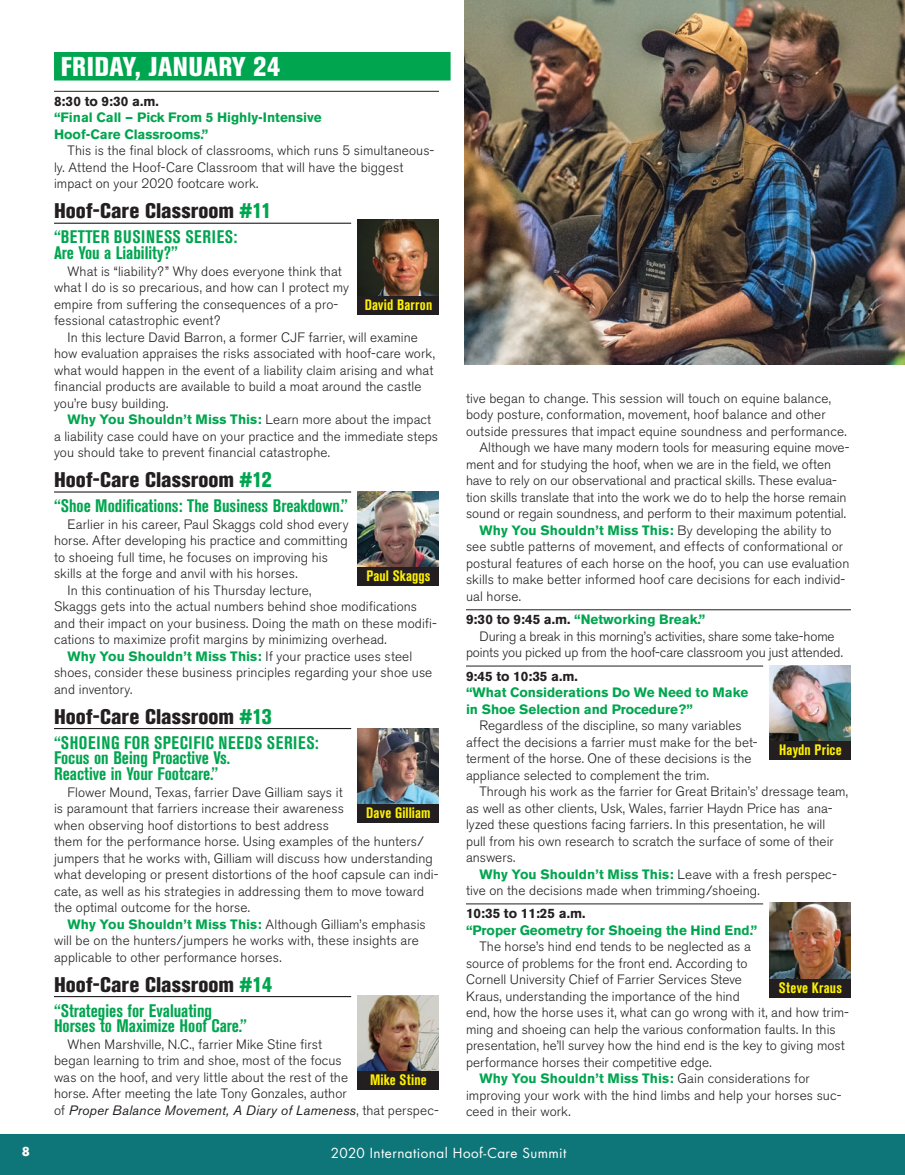
<style>
.page{position:relative;width:905px;height:1175px;background:#fff}
.page>*{position:absolute;margin:0;border:0;box-sizing:border-box;transform-origin:0 0}
.FRIDAY_GREEN{font:800 condensed 27px "Akzidenz Grotesk BE";letter-spacing:.02em;color:#fff}
.Classroom_Header_Gre{font:800 condensed 21px "Akzidenz Grotesk BE";color:#231f20}
.Classroom_Title_GREE{font:700 condensed 18px/15.8px "Akzidenz Grotesk BE";color:#00a54f}
.Classroom_Title_GREE-2{font:700 condensed 18px/15.8px "Akzidenz Grotesk BE";letter-spacing:.02em;color:#00a54f}
.Headshot_Name{font:700 condensed 15px "Akzidenz Grotesk BE";letter-spacing:.015em;color:#fff101}
.Scedule_Time_Body_Co{font:300 13.5px/16.5px "Akzidenz Grotesk BE";letter-spacing:.005em;color:#231f20}
.Shouldn_t_Miss__red{font:300 13.5px/16.5px "Akzidenz Grotesk BE";letter-spacing:.01em;color:#231f20}
._1_Schedule_Times_Gr{font:700 13.5px/16.5px "Akzidenz Grotesk BE";color:#00a54f}
.t1{font:13.5px "Futura";letter-spacing:.03em;color:#fff}
.t2{font:700 12px "Futura";color:#fff}
.s1{color:#231f20}
.s2{color:#00a54f}
.s3{font-weight:700;color:#00a54f}
.s4{font-weight:400;font-style:italic}
</style>
<div class="page">
<div style="left:0;top:1134px;width:904px;height:40px;background:#0e7579"></div>
<div style="left:54px;top:52px;width:396px;height:28px;background:#00a54f"></div>
<hr style="left:54px;top:91px;width:385px;height:1px;background:#231f20">
<hr style="left:54px;top:223px;width:297px;height:1px;background:#231f20">
<hr style="left:54px;top:491px;width:297px;height:1px;background:#231f20">
<hr style="left:54px;top:728px;width:297px;height:1px;background:#231f20">
<hr style="left:54px;top:996px;width:297px;height:1px;background:#231f20">
<hr style="left:466px;top:609px;width:384px;height:1px;background:#231f20">
<hr style="left:466px;top:665px;width:297px;height:1px;background:#231f20">
<hr style="left:466px;top:903px;width:297px;height:1px;background:#231f20">
<img style="left:358px;top:219px;width:81px;height:77px">
<div style="left:358px;top:296px;width:81px;height:18px;background:#231f20"></div>
<img style="left:358px;top:491px;width:81px;height:77px">
<div style="left:358px;top:568px;width:81px;height:18px;background:#231f20"></div>
<img style="left:358px;top:728px;width:81px;height:77px">
<div style="left:358px;top:805px;width:81px;height:18px;background:#231f20"></div>
<img style="left:358px;top:995px;width:81px;height:77px">
<div style="left:358px;top:1072px;width:81px;height:18px;background:#231f20"></div>
<img style="left:770px;top:665px;width:80px;height:77px">
<div style="left:770px;top:742px;width:80px;height:18px;background:#231f20"></div>
<img style="left:464px;top:0;width:440px;height:365px">
<img style="left:770px;top:903px;width:80px;height:76px">
<div style="left:770px;top:979px;width:80px;height:18px;background:#231f20"></div>
<p class="t2" style="left:22px;top:1143px;width:10px">8</p>
<p class="FRIDAY_GREEN" style="left:61px;top:51px;width:221px">FRIDAY, JANUARY 24</p>
<p class="_1_Schedule_Times_Gr" style="left:54px;top:93px;width:269px"><span class="s1">8:30 to 9:30 a.m.<br></span>“Final Call — Pick From 5 Highly-Intensive<br>Hoof-Care Classrooms.”</p>
<p class="Scedule_Time_Body_Co" style="left:54px;top:143px;width:382px;text-indent:14px">This is the final block of classrooms, which runs 5 simultaneous&shy;ly. Attend the Hoof-Care Classroom that will have the biggest impact on your 2020 footcare work.</p>
<p class="Classroom_Header_Gre" style="left:54px;top:199px;width:219px">Hoof-Care Classroom <span class="s2">#11</span></p>
<p class="Classroom_Title_GREE-2" style="left:54px;top:229px;width:185px">“BETTER BUSINESS SERIES:<br>Are You a Liability?”</p>
<p class="Scedule_Time_Body_Co" style="left:54px;top:263px;width:296px;text-indent:14px">What is “liability?” Why does everyone think that what I do is so precarious, and how can I protect my empire from suffering the consequences of a pro&shy;fessional catastrophic event?</p>
<p class="Scedule_Time_Body_Co" style="left:54px;top:329px;width:382px;text-indent:14px">In this lecture David Barron, a former CJF farrier, will examine how evaluation appraises the risks associated with hoof-care work, what would happen in the event of a liability claim arising and what financial products are available to build a moat around the castle you’re busy building.</p>
<p class="Shouldn_t_Miss__red" style="left:54px;top:411px;width:385px;text-indent:14px"><span class="s3">Why You Shouldn’t Miss This:</span> Learn more about the impact a liability case could have on your practice and the immediate steps you should take to prevent financial catastrophe.</p>
<p class="Classroom_Header_Gre" style="left:54px;top:467px;width:219px">Hoof-Care Classroom <span class="s2">#12</span></p>
<p class="Classroom_Title_GREE" style="left:54px;top:498px;width:295px">“Shoe Modifications: The Business Breakdown.”</p>
<p class="Scedule_Time_Body_Co" style="left:54px;top:516px;width:296px;text-indent:14px">Earlier in his career, Paul Skaggs cold shod every horse. After developing his practice and committing to shoeing full time, he focuses on improving his skills at the forge and anvil with his horses.</p>
<p class="Scedule_Time_Body_Co" style="left:54px;top:582px;width:384px;text-indent:14px">In this continuation of his Thursday lecture,<br>Skaggs gets into the actual numbers behind shoe modifications and their impact on your business. Doing the math on these modifi&shy;cations to maximize profit margins by minimizing overhead.</p>
<p class="Shouldn_t_Miss__red" style="left:54px;top:648px;width:380px;text-indent:14px"><span class="s3">Why You Shouldn’t Miss This:</span> If your practice uses steel shoes, consider these business principles regarding your shoe use and inventory.</p>
<p class="Classroom_Header_Gre" style="left:54px;top:704px;width:219px">Hoof-Care Classroom <span class="s2">#13</span></p>
<p class="Classroom_Title_GREE" style="left:54px;top:734px;width:266px">“SHOEING FOR SPECIFIC NEEDS SERIES:<br>Focus on Being Proactive Vs.<br>Reactive in Your Footcare.”</p>
<p class="Scedule_Time_Body_Co" style="left:54px;top:784px;width:386px;text-indent:14px">Flower Mound, Texas, farrier Dave Gilliam says it<br>is paramount that farriers increase their awareness<br>when observing hoof distortions to best address<br>them for the performance horse. Using examples of the hunters/ jumpers that he works with, Gilliam will discuss how understanding what developing or present distortions of the hoof capsule can indi&shy;cate, as well as his strategies in addressing them to move toward the optimal outcome for the horse.</p>
<p class="Shouldn_t_Miss__red" style="left:54px;top:916px;width:373px;text-indent:14px"><span class="s3">Why You Shouldn’t Miss This:</span> Although Gilliam’s emphasis will be on the hunters/jumpers he works with, these insights are applicable to other performance horses.</p>
<p class="Classroom_Header_Gre" style="left:54px;top:972px;width:220px">Hoof-Care Classroom <span class="s2">#14</span></p>
<p class="Classroom_Title_GREE" style="left:54px;top:1002px;width:194px">“Strategies for Evaluating<br>Horses to Maximize Hoof Care.”</p>
<p class="Scedule_Time_Body_Co" style="left:54px;top:1036px;width:386px;text-indent:14px">When Marshville, N.C., farrier Mike Stine first<br>began learning to trim and shoe, most of the focus<br>was on the hoof, and very little about the rest of the<br>horse. After meeting the late Tony Gonzales, author<br>of <span class="s4">Proper Balance Movement, A Diary of Lameness</span>, that perspec-</p>
<p class="Headshot_Name" style="left:364px;top:296px;width:69px">David Barron</p>
<p class="Headshot_Name" style="left:366px;top:567px;width:66px">Paul Skaggs</p>
<p class="Headshot_Name" style="left:366px;top:804px;width:66px">Dave Gilliam</p>
<p class="Headshot_Name" style="left:370px;top:1071px;width:58px">Mike Stine</p>
<p class="Scedule_Time_Body_Co" style="left:466px;top:390px;width:382px">tive began to change. This session will touch on equine balance, body posture, conformation, movement, hoof balance and other outside pressures that impact equine soundness and performance.</p>
<p class="Scedule_Time_Body_Co" style="left:466px;top:440px;width:385px;text-indent:14px">Although we have many modern tools for measuring equine move&shy;ment and for studying the hoof, when we are in the field, we often have to rely on our observational and practical skills. These evalua&shy;tion skills translate that into the work we do to help the horse remain sound or regain soundness, and perform to their maximum potential.</p>
<p class="Shouldn_t_Miss__red" style="left:466px;top:522px;width:385px;text-indent:14px"><span class="s3">Why You Shouldn’t Miss This:</span> By developing the ability to see subtle patterns of movement, and effects of conformational or postural features of each horse on the hoof, you can use evaluation skills to make better informed hoof care decisions for each individ&shy;ual horse.</p>
<p class="_1_Schedule_Times_Gr" style="left:466px;top:611px;width:241px"><span class="s1">9:30 to 9:45 a.m.</span> “Networking Break.”</p>
<p class="Scedule_Time_Body_Co" style="left:466px;top:628px;width:378px;text-align:center">During a break in this morning’s activities, share some take-home points you picked up from the hoof-care classroom you just attended.</p>
<p class="_1_Schedule_Times_Gr" style="left:466px;top:667px;width:284px"><span class="s1">9:45 to 10:35 a.m.<br></span>“What Considerations Do We Need to Make in Shoe Selection and Procedure?”</p>
<p class="Scedule_Time_Body_Co" style="left:466px;top:717px;width:293px;text-indent:14px">Regardless of the discipline, so many variables affect the decisions a farrier must make for the bet&shy;terment of the horse. One of these decisions is the appliance selected to complement the trim.</p>
<p class="Scedule_Time_Body_Co" style="left:466px;top:783px;width:384px;text-indent:14px">Through his work as the farrier for Great Britain’s’ dressage team, as well as other clients, Usk, Wales, farrier Haydn Price has ana&shy;lyzed these questions facing farriers. In this presentation, he will pull from his own research to scratch the surface of some of their answers.</p>
<p class="Shouldn_t_Miss__red" style="left:466px;top:866px;width:372px;text-indent:14px"><span class="s3">Why You Shouldn’t Miss This:</span> Leave with a fresh perspec&shy;tive on the decisions made when trimming/shoeing.</p>
<p class="_1_Schedule_Times_Gr" style="left:466px;top:905px;width:293px"><span class="s1">10:35 to 11:25 a.m.<br></span>“Proper Geometry for Shoeing the Hind End.”</p>
<p class="Scedule_Time_Body_Co" style="left:466px;top:938px;width:384px;text-indent:14px">The horse’s hind end tends to be neglected as a<br>source of problems for the front end. According to<br>Cornell University Chief of Farrier Services Steve<br>Kraus, understanding the importance of the hind<br>end, how the horse uses it, what can go wrong with it, and how trim&shy;ming and shoeing can help the various conformation faults. In this presentation, he’ll survey how the hind end is the key to giving most performance horses their competitive edge.</p>
<p class="Shouldn_t_Miss__red" style="left:466px;top:1070px;width:377px;text-indent:14px"><span class="s3">Why You Shouldn’t Miss This:</span> Gain considerations for improving your work with the hind limbs and help your horses suc&shy;ceed in their work.</p>
<p class="Headshot_Name" style="left:779px;top:741px;width:64px">Haydn Price</p>
<p class="Headshot_Name" style="left:778px;top:979px;width:65px">Steve Kraus</p>
<p class="t1" style="left:331px;top:1143px;width:237px">2020 International Hoof-Care Summit</p>
</div>
